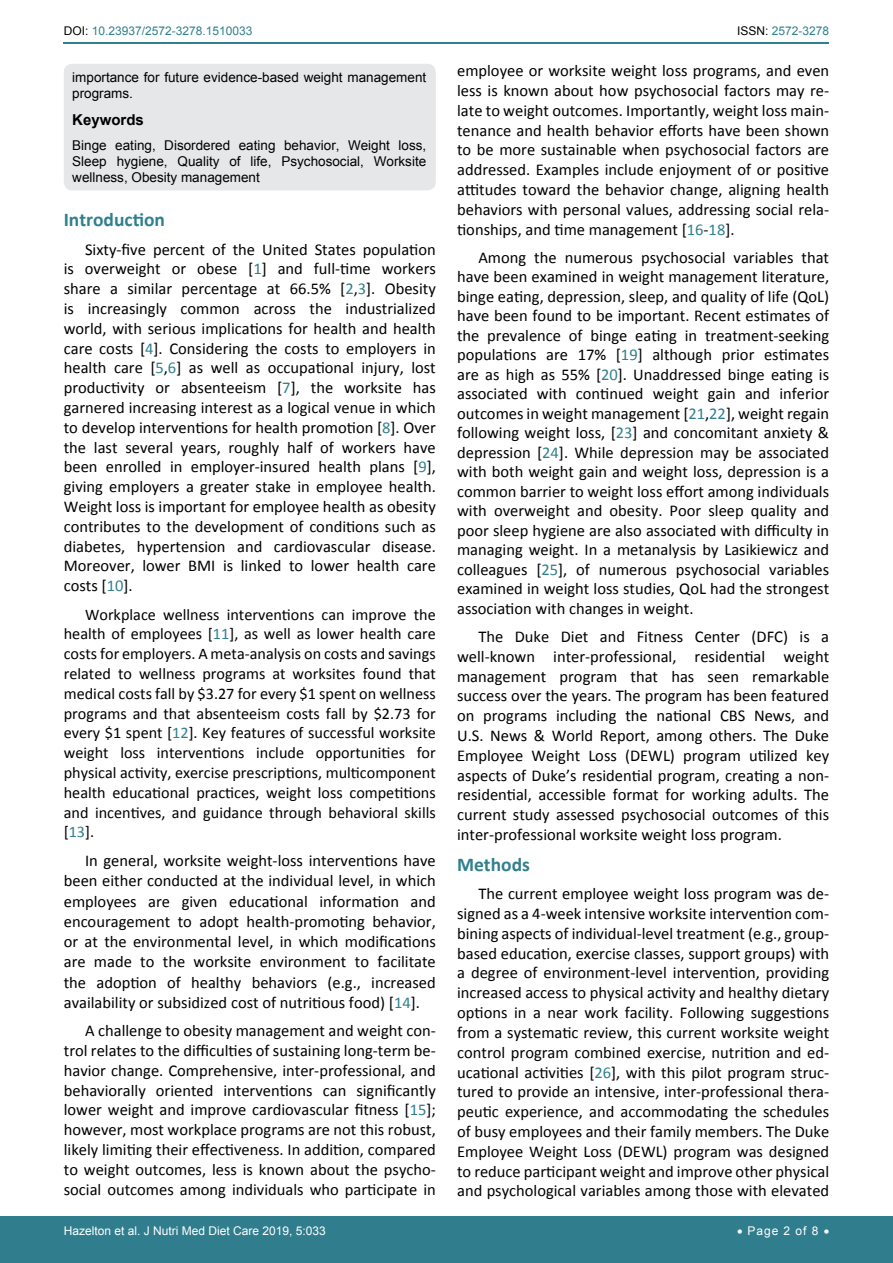
<style>
.page{position:relative;width:893px;height:1263px;background:#fff}
.page>*{position:absolute;margin:0;border:0;box-sizing:border-box;transform-origin:0 0}
.t1{font:700 19.5px "Calibri";color:#30808d}
.t2{font:16.5px/19.8px "Calibri";color:#000;text-align:justify}
.t3{font:16.2px/19.8px "Calibri";color:#000;text-align:justify}
.t4{font:700 15px "Arial";color:#000}
.t5{font:13.5px/16.2px "Arial";color:#000}
.t6{font:12px "Arial";color:#fff}
.t7{font:12px "Arial";color:#30808d}
.s1{color:#000}
.s2{color:#30808d}
</style>
<div class="page">
<hr style="left:64px;top:43px;width:765px;height:1px;background:#30808d">
<div style="left:0;top:1217px;width:893px;height:46px;background:#307d8d"></div>
<div style="left:64px;top:144px;width:372px;height:48px;background:#f3f4f4"></div>
<div style="left:64px;top:64px;width:372px;height:126px;background:#e6e7e8;border-radius:9px"></div>
<p class="t7" style="left:64px;top:23px;width:190px"><span class="s1">DOI:</span> 10.23937/2572-3278.1510033</p>
<p class="t7" style="left:737px;top:23px;width:94px"><span class="s1">ISSN:</span> 2572-3278</p>
<p class="t5" style="left:72px;top:69px;width:355px">importance for future evidence-based weight management programs.</p>
<p class="t4" style="left:72px;top:110px;width:73px">Keywords</p>
<p class="t5" style="left:72px;top:137px;width:355px;text-align:justify">Binge eating, Disordered eating behavior, Weight loss, Sleep hygiene, Quality of life, Psychosocial, Worksite wellness, Obesity management</p>
<p class="t1" style="left:64px;top:207px;width:103px">Introduction</p>
<p class="t2" style="left:64px;top:239px;width:374px;text-indent:21px">Sixty-five percent of the United States population is overweight or obese [<span class="s2">1</span>] and full-time workers share a similar percentage at 66.5% [<span class="s2">2</span>,<span class="s2">3</span>]. Obesity is increasingly common across the industrialized world, with serious implications for health and health care costs [<span class="s2">4</span>]. Considering the costs to employers in health care [<span class="s2">5</span>,<span class="s2">6</span>] as well as occupational injury, lost productivity or absenteeism [<span class="s2">7</span>], the worksite has garnered increasing interest as a logical venue in which to develop interventions for health promotion [<span class="s2">8</span>]. Over the last several years, roughly half of workers have been enrolled in employer-insured health plans [<span class="s2">9</span>], giving employers a greater stake in employee health.<br>Weight loss is important for employee health as obesity contributes to the development of conditions such as diabetes, hypertension and cardiovascular disease.<br>Moreover, lower BMI is linked to lower health care costs [<span class="s2">10</span>].</p>
<p class="t3" style="left:64px;top:604px;width:374px;text-indent:21px">Workplace wellness interventions can improve the health of employees [<span class="s2">11</span>], as well as lower health care costs for employers. A meta-analysis on costs and savings related to wellness programs at worksites found that medical costs fall by $3.27 for every $1 spent on wellness programs and that absenteeism costs fall by $2.73 for every $1 spent [<span class="s2">12</span>]. Key features of successful worksite weight loss interventions include opportunities for physical activity, exercise prescriptions, multicomponent health educational practices, weight loss competitions and incentives, and guidance through behavioral skills [<span class="s2">13</span>].</p>
<p class="t2" style="left:64px;top:851px;width:374px;line-height:20.2px;text-indent:21px">In general, worksite weight-loss interventions have been either conducted at the individual level, in which employees are given educational information and encouragement to adopt health-promoting behavior, or at the environmental level, in which modifications are made to the worksite environment to facilitate the adoption of healthy behaviors (e.g., increased availability or subsidized cost of nutritious food) [<span class="s2">14</span>].</p>
<p class="t2" style="left:64px;top:1021px;width:374px;text-indent:21px">A challenge to obesity management and weight con&shy;trol relates to the difficulties of sustaining long-term be&shy;havior change. Comprehensive, inter-professional, and behaviorally oriented interventions can significantly lower weight and improve cardiovascular fitness [<span class="s2">15</span>]; however, most workplace programs are not this robust, likely limiting their effectiveness. In addition, compared to weight outcomes, less is known about the psycho&shy;social outcomes among individuals who participate in</p>
<p class="t2" style="left:457px;top:61px;width:374px">employee or worksite weight loss programs, and even less is known about how psychosocial factors may re&shy;late to weight outcomes. Importantly, weight loss main&shy;tenance and health behavior efforts have been shown to be more sustainable when psychosocial factors are addressed. Examples include enjoyment of or positive attitudes toward the behavior change, aligning health behaviors with personal values, addressing social rela&shy;tionships, and time management [<span class="s2">16</span>-<span class="s2">18</span>].</p>
<p class="t2" style="left:457px;top:247px;width:374px;text-indent:21px">Among the numerous psychosocial variables that have been examined in weight management literature, binge eating, depression, sleep, and quality of life (QoL) have been found to be important. Recent estimates of the prevalence of binge eating in treatment-seeking populations are 17% [<span class="s2">19</span>] although prior estimates are as high as 55% [<span class="s2">20</span>]. Unaddressed binge eating is associated with continued weight gain and inferior outcomes in weight management [<span class="s2">21</span>,<span class="s2">22</span>], weight regain following weight loss, [<span class="s2">23</span>] and concomitant anxiety &amp; depression [<span class="s2">24</span>]. While depression may be associated with both weight gain and weight loss, depression is a common barrier to weight loss effort among individuals with overweight and obesity. Poor sleep quality and poor sleep hygiene are also associated with difficulty in managing weight. In a metanalysis by Lasikiewicz and colleagues [<span class="s2">25</span>], of numerous psychosocial variables examined in weight loss studies, QoL had the strongest association with changes in weight.</p>
<p class="t2" style="left:457px;top:627px;width:374px;text-indent:21px">The Duke Diet and Fitness Center (DFC) is a well-known inter-professional, residential weight management program that has seen remarkable success over the years. The program has been featured on programs including the national CBS News, and U.S. News &amp; World Report, among others. The Duke Employee Weight Loss (DEWL) program utilized key aspects of Duke’s residential program, creating a non&shy;residential, accessible format for working adults. The current study assessed psychosocial outcomes of this inter-professional worksite weight loss program.</p>
<p class="t1" style="left:457px;top:852px;width:74px">Methods</p>
<p class="t2" style="left:457px;top:884px;width:374px;text-indent:21px">The current employee weight loss program was de&shy;signed as a 4-week intensive worksite intervention com&shy;bining aspects of individual-level treatment (e.g., group&shy;based education, exercise classes, support groups) with a degree of environment-level intervention, providing increased access to physical activity and healthy dietary options in a near work facility. Following suggestions from a systematic review, this current worksite weight control program combined exercise, nutrition and ed&shy;ucational activities [<span class="s2">26</span>], with this pilot program struc&shy;tured to provide an intensive, inter-professional thera&shy;peutic experience, and accommodating the schedules of busy employees and their family members. The Duke Employee Weight Loss (DEWL) program was designed to reduce participant weight and improve other physical and psychological variables among those with elevated</p>
<p class="t6" style="left:64px;top:1223px;width:264px">Hazelton et al. J Nutri Med Diet Care 2019, 5:033</p>
<p class="t6" style="left:737px;top:1223px;width:94px">• Page 2 of 8 •</p>
</div>
